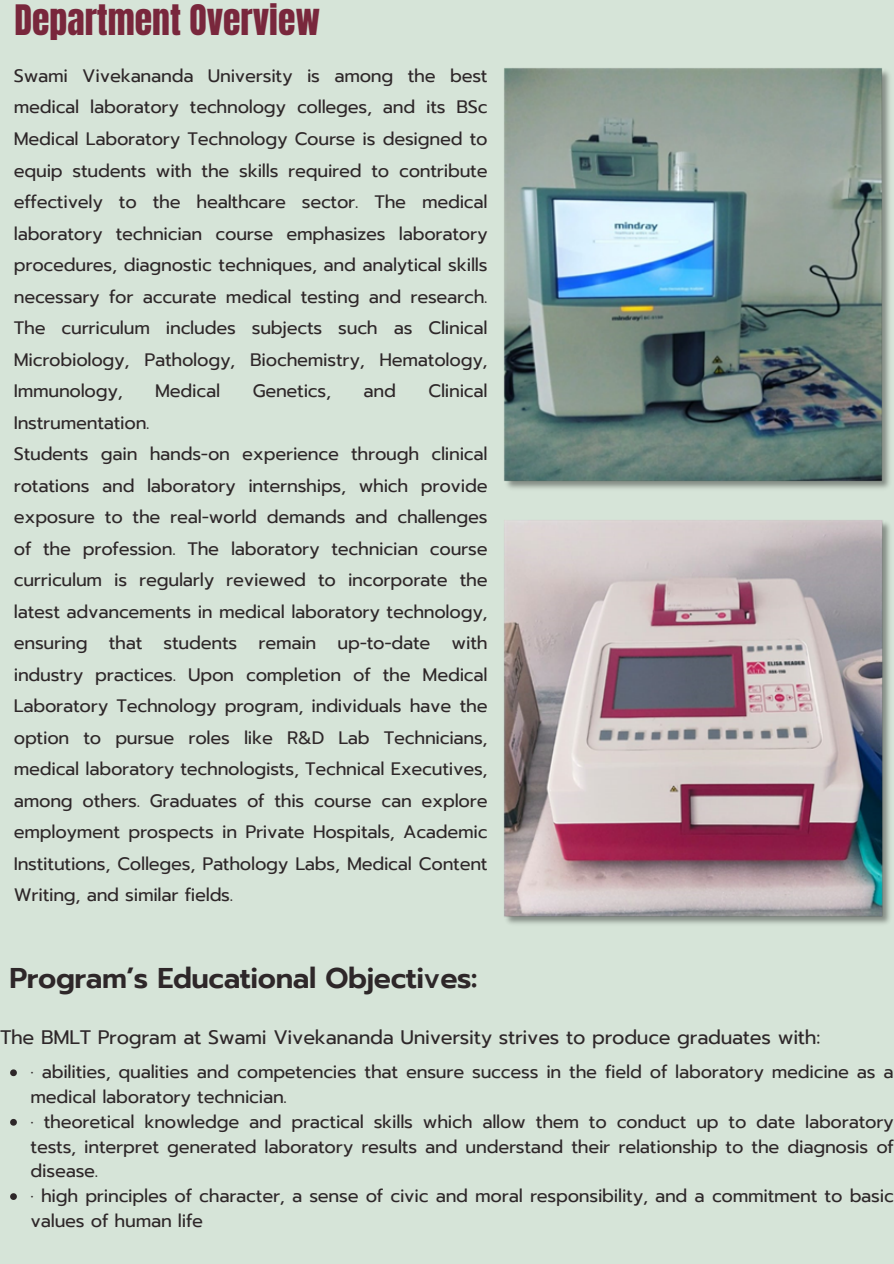
<style>
.page{position:relative;width:894px;height:1264px;background:#fff}
.page>*{position:absolute;margin:0;border:0;box-sizing:border-box;transform-origin:0 0}
.t1{font:35.7px "Anton";color:#79273c}
.t2{font:600 28.5px "Prompt";letter-spacing:-.015em;color:#2e2729}
.t3{font:19.5px "Prompt";letter-spacing:-.015em;color:#2e2729}
.t4{font:18px/31.5px "Prompt";letter-spacing:-.015em;color:#2e2729;text-align:justify}
</style>
<div class="page">
<div style="left:0;top:0;width:893px;height:1263px;background:#d6e4d8"></div>
<img style="left:503px;top:68px;width:387px;height:421px">
<img style="left:503px;top:520px;width:387px;height:404px">
<svg style="left:10px;top:1069px;width:7px;height:7px"></svg>
<svg style="left:10px;top:1118px;width:7px;height:7px"></svg>
<svg style="left:10px;top:1193px;width:7px;height:6px"></svg>
<h1 class="t1" style="left:15px;top:-6px;width:307px">Department Overview</h1>
<p class="t4" style="left:14px;top:60px;width:475px">Swami Vivekananda University is among the best medical laboratory technology colleges, and its BSc Medical Laboratory Technology Course is designed to equip students with the skills required to contribute effectively to the healthcare sector. The medical laboratory technician course emphasizes laboratory procedures, diagnostic techniques, and analytical skills necessary for accurate medical testing and research.<br>The curriculum includes subjects such as Clinical Microbiology, Pathology, Biochemistry, Hematology, Immunology,</p>
<p class="t4" style="left:155px;top:375px;width:66px">Medical</p>
<p class="t4" style="left:253px;top:375px;width:80px">Genetics,</p>
<p class="t4" style="left:363px;top:375px;width:34px">and</p>
<p class="t4" style="left:428px;top:375px;width:61px">Clinical</p>
<p class="t4" style="left:14px;top:407px;width:137px">Instrumentation.</p>
<p class="t4" style="left:14px;top:438px;width:475px">Students gain hands-on experience through clinical rotations and laboratory internships, which provide exposure to the real-world demands and challenges of the profession. The laboratory technician course curriculum is regularly reviewed to incorporate the latest advancements in medical laboratory technology, ensuring that students remain up-to-date with industry practices. Upon completion of the Medical Laboratory Technology program, individuals have the option to pursue roles like R&amp;D Lab Technicians, medical laboratory technologists, Technical Executives, among others. Graduates of this course can explore employment prospects in Private Hospitals, Academic Institutions, Colleges, Pathology Labs, Medical Content Writing, and similar fields.</p>
<p class="t2" style="left:10px;top:956px;width:469px">Program’s Educational Objectives:</p>
<p class="t3" style="left:0;top:1022px;width:821px">The BMLT Program at Swami Vivekananda University strives to produce graduates with:</p>
<h2 class="t4" style="left:31px;top:1059px;width:864px;line-height:24.8px">· abilities, qualities and competencies that ensure success in the field of laboratory medicine as a medical laboratory technician.</h2>
<p class="t4" style="left:31px;top:1109px;width:864px;line-height:24.8px">· theoretical knowledge and practical skills which allow them to conduct up to date laboratory tests, interpret generated laboratory results and understand their relationship to the diagnosis of disease.</p>
<p class="t4" style="left:31px;top:1183px;width:864px;line-height:24.8px">· high principles of character, a sense of civic and moral responsibility, and a commitment to basic values of human life</p>
</div>
